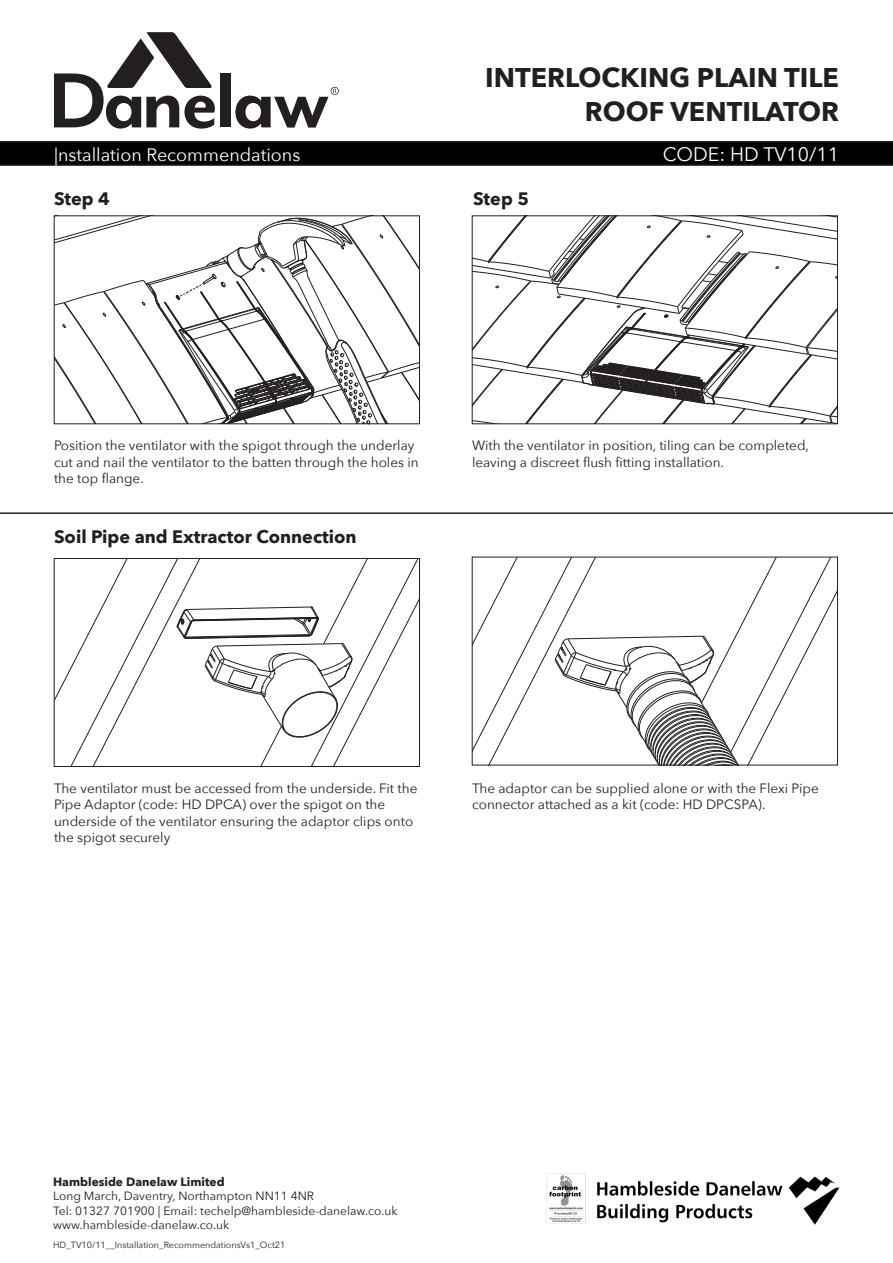
<style>
.page{position:relative;width:893px;height:1263px;background:#fff}
.page>*{position:absolute;margin:0;border:0;box-sizing:border-box;transform-origin:0 0}
.t1{font:700 27px/34.5px "Avenir Next";color:#231f20;text-align:right}
.t2{font:19.5px "Avenir Next";color:#fff}
.t3{font:700 18px "Avenir Next";color:#231f20}
.t4{font:18px "Avenir Next";color:#fff}
.t5{font:13.5px/16.2px "Avenir Next";color:#231f20}
.t6{font:12px/14.4px "Avenir Next";color:#231f20}
.t7{font:700 12px "Avenir Next";color:#231f20}
.t8{font:9px "Avenir Next";color:#231f20}
</style>
<div class="page">
<svg style="left:0;top:141px;width:893px;height:25px;background:#050505"></svg>
<svg style="left:54px;top:32px;width:161px;height:97px"></svg>
<div style="left:220px;top:73px;width:10px;height:54px;background:#231f20"></div>
<svg style="left:235px;top:87px;width:104px;height:42px"></svg>
<img style="left:597px;top:1176px;width:243px;height:49px">
<img style="left:547px;top:1175px;width:38px;height:49px">
<svg style="left:54px;top:218px;width:366px;height:207px"></svg>
<svg style="left:474px;top:218px;width:362px;height:204px"></svg>
<div style="left:472px;top:216px;width:366px;height:208px;border:1px solid #231f20"></div>
<hr style="left:0;top:512px;width:893px;height:2px;background:#231f20">
<svg style="left:56px;top:560px;width:362px;height:205px"></svg>
<div style="left:54px;top:558px;width:366px;height:209px;border:1px solid #231f20"></div>
<svg style="left:474px;top:559px;width:362px;height:204px"></svg>
<p class="t4" style="left:54px;top:140px;width:248px">|nstallation Recommendations</p>
<h1 class="t1" style="left:485px;top:60px;width:355px">INTERLOCKING PLAIN TILE<br>ROOF VENTILATOR</h1>
<h2 class="t2" style="left:663px;top:137px;width:178px">CODE: HD TV10/11</h2>
<p class="t3" style="left:54px;top:183px;width:57px">Step 4</p>
<p class="t3" style="left:473px;top:183px;width:57px">Step 5</p>
<p class="t5" style="left:54px;top:437px;width:366px">Position the ventilator with the spigot through the underlay cut and nail the ventilator to the batten through the holes in the top flange.</p>
<p class="t5" style="left:472px;top:437px;width:339px">With the ventilator in position, tiling can be completed,</p>
<p class="t5" style="left:472px;top:453px;width:254px">leaving a discreet flush fitting installation.</p>
<p class="t3" style="left:54px;top:521px;width:304px">Soil Pipe and Extractor Connection</p>
<p class="t5" style="left:54px;top:780px;width:365px">The ventilator must be accessed from the underside. Fit the<br>Pipe Adaptor (code: HD DPCA) over the spigot on the</p>
<p class="t5" style="left:54px;top:812px;width:361px">underside of the ventilator ensuring the adaptor clips onto the spigot securely</p>
<p class="t5" style="left:472px;top:780px;width:348px">The adaptor can be supplied alone or with the Flexi Pipe connector attached as a kit (code: HD DPCSPA).</p>
<p class="t7" style="left:53px;top:1171px;width:173px">Hambleside Danelaw Limited</p>
<p class="t6" style="left:53px;top:1188px;width:346px">Long March, Daventry, Northampton NN11 4NR<br>Tel: 01327 701900 | Email: techelp@hambleside-danelaw.co.uk www.hambleside-danelaw.co.uk</p>
<p class="t8" style="left:53px;top:1237px;width:234px">HD_TV10/11__Installation_RecommendationsVs1_Oct21</p>
</div>
